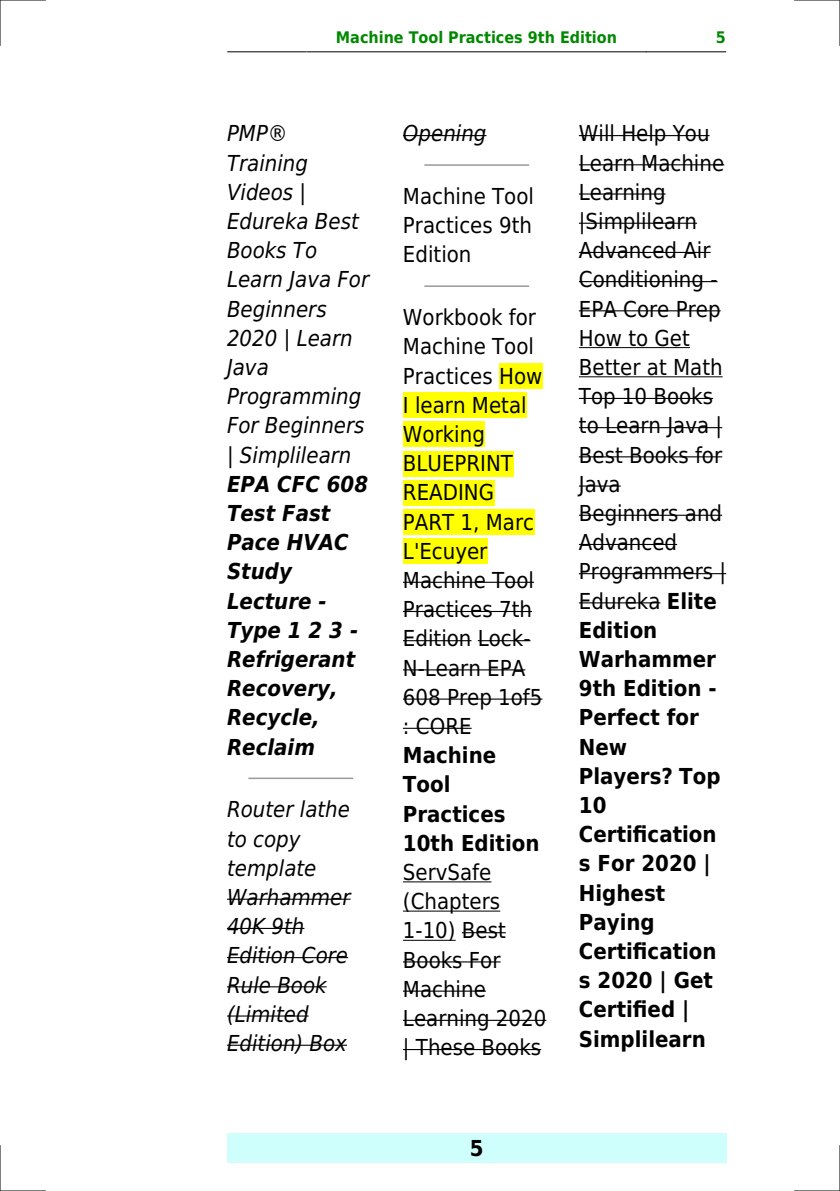
<style>
.page{position:relative;width:840px;height:1191px;background:#fff}
.page>*{position:absolute;margin:0;border:0;box-sizing:border-box;transform-origin:0 0}
.t1{font:22px/29.2px "DejaVu Sans Condensed";color:#000}
.t2{font:italic 22px/29.2px "DejaVu Sans Condensed";color:#000}
.t3{font:italic 700 22px/29.2px "DejaVu Sans Condensed";color:#000}
.t4{font:700 22px/29.2px "DejaVu Sans Condensed";color:#000}
.t5{font:700 16px "DejaVu Sans Condensed";color:#080}
.s1{font-weight:700}
</style>
<div class="page">
<hr style="left:227px;top:51px;width:79px;height:1px;background:#000">
<hr style="left:307px;top:51px;width:338px;height:1px;background:#000">
<hr style="left:646px;top:51px;width:79px;height:1px;background:#000">
<div style="left:227px;top:1133px;width:499px;height:29px;background:#cffffc"></div>
<hr style="left:249px;top:777px;width:103px;height:2px;background:#999">
<hr style="left:227px;top:898px;width:123px;height:1px;background:#000">
<hr style="left:227px;top:928px;width:77px;height:1px;background:#000">
<hr style="left:227px;top:957px;width:121px;height:1px;background:#000">
<hr style="left:227px;top:986px;width:99px;height:1px;background:#000">
<hr style="left:227px;top:1015px;width:81px;height:1px;background:#000">
<hr style="left:227px;top:1044px;width:120px;height:1px;background:#000">
<hr style="left:403px;top:135px;width:83px;height:1px;background:#000">
<hr style="left:425px;top:164px;width:103px;height:2px;background:#999">
<hr style="left:425px;top:285px;width:103px;height:2px;background:#999">
<div style="left:499px;top:363px;width:43px;height:26px;background:#ff0"></div>
<div style="left:403px;top:392px;width:123px;height:26px;background:#ff0"></div>
<div style="left:403px;top:421px;width:81px;height:26px;background:#ff0"></div>
<div style="left:403px;top:451px;width:109px;height:25px;background:#ff0"></div>
<div style="left:403px;top:480px;width:91px;height:25px;background:#ff0"></div>
<div style="left:403px;top:509px;width:130px;height:26px;background:#ff0"></div>
<div style="left:403px;top:538px;width:84px;height:26px;background:#ff0"></div>
<hr style="left:403px;top:582px;width:130px;height:1px;background:#000">
<hr style="left:403px;top:611px;width:128px;height:1px;background:#000">
<hr style="left:403px;top:640px;width:68px;height:1px;background:#000">
<hr style="left:477px;top:640px;width:53px;height:1px;background:#000">
<hr style="left:403px;top:669px;width:122px;height:1px;background:#000">
<hr style="left:403px;top:698px;width:139px;height:1px;background:#000">
<hr style="left:403px;top:727px;width:68px;height:2px;background:#000">
<hr style="left:403px;top:881px;width:88px;height:1px;background:#000">
<hr style="left:403px;top:910px;width:97px;height:1px;background:#000">
<hr style="left:403px;top:939px;width:52px;height:1px;background:#000">
<hr style="left:461px;top:932px;width:44px;height:1px;background:#000">
<hr style="left:403px;top:961px;width:97px;height:1px;background:#000">
<hr style="left:403px;top:990px;width:82px;height:1px;background:#000">
<hr style="left:403px;top:1019px;width:143px;height:2px;background:#000">
<hr style="left:403px;top:1049px;width:138px;height:1px;background:#000">
<hr style="left:578px;top:135px;width:131px;height:1px;background:#000">
<hr style="left:578px;top:164px;width:145px;height:1px;background:#000">
<hr style="left:578px;top:193px;width:87px;height:2px;background:#000">
<hr style="left:578px;top:223px;width:118px;height:1px;background:#000">
<hr style="left:578px;top:252px;width:132px;height:1px;background:#000">
<hr style="left:578px;top:281px;width:139px;height:1px;background:#000">
<hr style="left:578px;top:310px;width:142px;height:1px;background:#000">
<hr style="left:578px;top:347px;width:111px;height:1px;background:#000">
<hr style="left:578px;top:376px;width:144px;height:1px;background:#000">
<hr style="left:578px;top:398px;width:134px;height:1px;background:#000">
<hr style="left:578px;top:427px;width:143px;height:1px;background:#000">
<hr style="left:578px;top:456px;width:143px;height:1px;background:#000">
<hr style="left:578px;top:485px;width:42px;height:1px;background:#000">
<hr style="left:578px;top:515px;width:143px;height:1px;background:#000">
<hr style="left:578px;top:544px;width:98px;height:1px;background:#000">
<hr style="left:578px;top:573px;width:147px;height:1px;background:#000">
<hr style="left:578px;top:602px;width:82px;height:1px;background:#000">
<hr style="left:0;top:0;width:45px;height:1px;background:#000">
<hr style="left:794px;top:0;width:45px;height:1px;background:#000">
<hr style="left:0;top:1190px;width:45px;height:1px;background:#000">
<hr style="left:794px;top:1190px;width:45px;height:1px;background:#000">
<hr style="left:0;top:0;width:1px;height:45px;background:#000">
<hr style="left:0;top:1145px;width:1px;height:46px;background:#000">
<hr style="left:839px;top:0;width:1px;height:45px;background:#000">
<hr style="left:839px;top:1145px;width:1px;height:46px;background:#000">
<p class="t5" style="left:336px;top:29px;width:282px">Machine Tool Practices 9th Edition</p>
<p class="t5" style="left:715px;top:29px;width:12px">5</p>
<p class="t2" style="left:227px;top:119px;width:144px">PMP®<br>Training<br>Videos |<br>Edureka Best<br>Books To<br>Learn Java For<br>Beginners<br>2020 | Learn<br>Java<br>Programming<br>For Beginners | Simplilearn</p>
<p class="t3" style="left:227px;top:469px;width:142px">EPA CFC 608<br>Test Fast<br>Pace HVAC<br>Study<br>Lecture -<br>Type 1 2 3 -<br>Refrigerant<br>Recovery,<br>Recycle,<br>Reclaim</p>
<p class="t2" style="left:227px;top:795px;width:125px">Router lathe to copy template<br>Warhammer<br>40K 9th<br>Edition Core<br>Rule Book (Limited<br>Edition) Box</p>
<p class="t2" style="left:403px;top:119px;width:85px">Opening</p>
<p class="t1" style="left:403px;top:182px;width:132px;text-align:justify">Machine Tool Practices 9th Edition</p>
<p class="t1" style="left:403px;top:303px;width:141px">Workbook for<br>Machine Tool<br>Practices How<br>I learn Metal<br>Working<br>BLUEPRINT<br>READING<br>PART 1, Marc<br>L'Ecuyer<br>Machine Tool<br>Practices 7th<br>Edition Lock-<br>N-Learn EPA<br>608 Prep 1of5 : CORE</p>
<p class="t4" style="left:403px;top:741px;width:138px">Machine<br>Tool<br>Practices<br>10th Edition</p>
<p class="t1" style="left:403px;top:857px;width:145px">ServSafe (Chapters<br>1-10) Best<br>Books For<br>Machine<br>Learning 2020 | These Books</p>
<p class="t4" style="left:469px;top:1133px;width:15px">5</p>
<p class="t1" style="left:578px;top:119px;width:149px">Will Help You<br>Learn Machine<br>Learning |Simplilearn<br>Advanced Air<br>Conditioning -<br>EPA Core Prep<br>How to Get<br>Better at Math<br>Top 10 Books to Learn Java |<br>Best Books for<br>Java<br>Beginners and<br>Advanced<br>Programmers |<br>Edureka <span class="s1">Elite<br>Edition<br>Warhammer<br>9th Edition -<br>Perfect for<br>New<br>Players? Top<br>10<br>Certification s For 2020 |<br>Highest<br>Paying<br>Certification s 2020 | Get<br>Certified |<br>Simplilearn</span></p>
</div>
